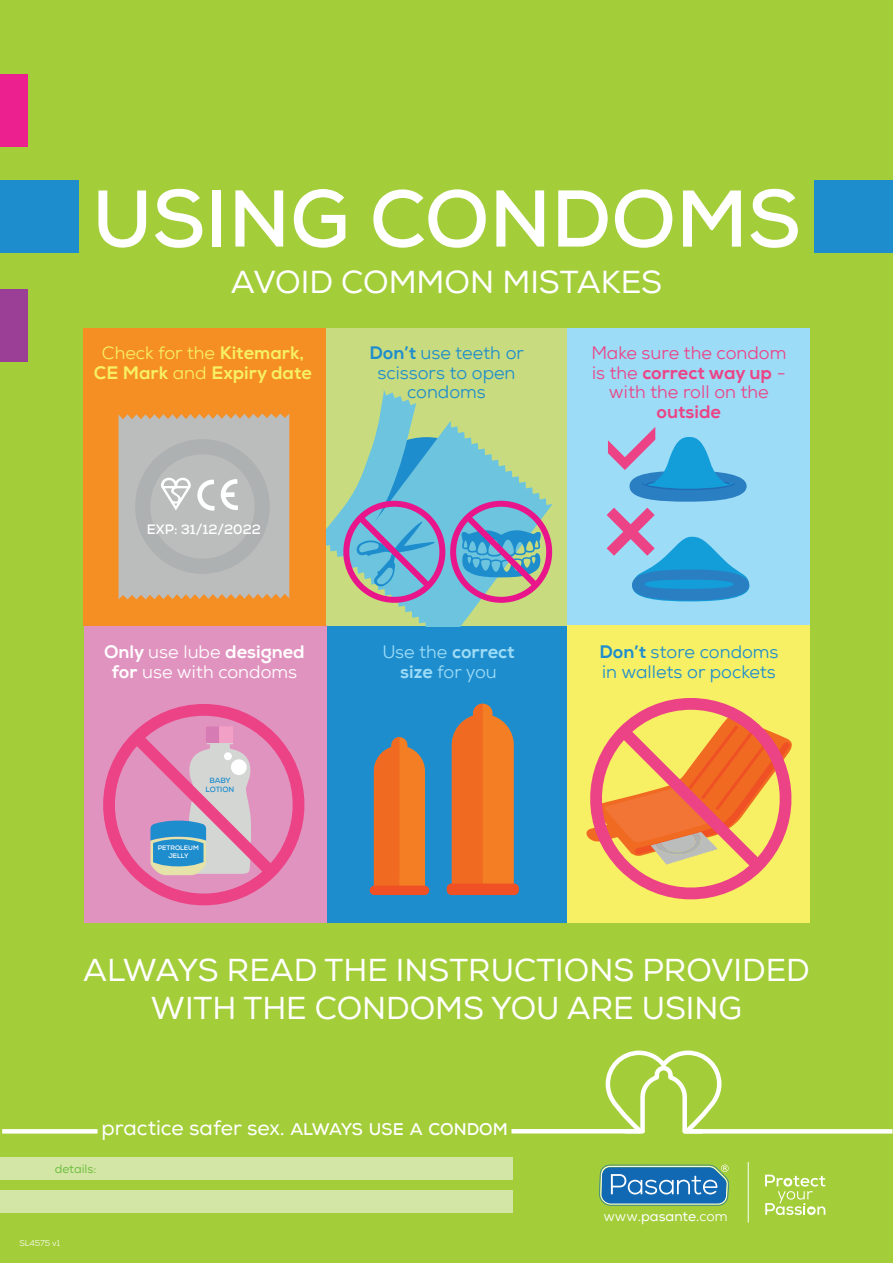
<style>
.page{position:relative;width:893px;height:1263px;background:#a3cd39}
.page>*{position:absolute;margin:0;border:0;box-sizing:border-box;transform-origin:0 0}
.t1{font:700 80.25px "Nexa";color:#fff}
.t2{font:31.65px "Nexa";color:#fff}
.t3{font:31.5px/37.8px "Nexa";color:#fff;text-align:center}
.t4{font:21px "Nexa";color:#fff}
.t5{font:18px/19.5px "Nexa";color:#1e8dcd;text-align:center}
.t6{font:18px "Nexa";color:#eb4386}
.t7{font:18px "Nexa X Bold";color:#eb4386}
.t8{font:18px "Nexa";color:#f7f065}
.t9{font:18px "Nexa X Bold";color:#f7f065}
.t10{font:18px "Nexa X Bold";color:#fff}
.t11{font:18px "Nexa";color:#fff}
.t12{font:18px "Nexa X Bold";color:#9ddcf7}
.t13{font:18px "Nexa";letter-spacing:-.01em;color:#9ddcf7}
.t14{font:13.8px "Nexa";color:#fff}
.t15{font:700 13.5px "Nexa";color:#fff}
.t16{font:12px "Nexa";color:#72bf43}
.t17{font:8.25px "Nexa";color:#fff}
.t18{font:700 7.5px/9px "Nexa";letter-spacing:-.01em;color:#1e8dcd;text-align:center}
.t19{font:700 6.45px/7.8px "Nexa";color:#fff;text-align:center}
.s1{font-family:"Nexa X Bold"}
.s2{font-family:"Nexa"}
.s3{font-weight:700;font-size:16.8px}
.s4{font-style:inherit}
</style>
<div class="page">
<svg style="left:765px;top:1175px;width:60px;height:40px"></svg>
<svg style="left:599px;top:1164px;width:130px;height:42px"></svg>
<hr style="left:748px;top:1162px;width:1px;height:60px;background:#fff">
<svg style="left:511px;top:1050px;width:382px;height:84px"></svg>
<hr style="left:626px;top:1129px;width:16px;height:4px;background:#fff">
<hr style="left:685px;top:1129px;width:16px;height:4px;background:#fff">
<svg style="left:2px;top:1129px;width:96px;height:4px"></svg>
<div style="left:0;top:181px;width:78px;height:72px;background:#1e8dcd"></div>
<div style="left:815px;top:181px;width:78px;height:72px;background:#1e8dcd"></div>
<div style="left:0;top:75px;width:27px;height:72px;background:#ec208f"></div>
<div style="left:0;top:289px;width:27px;height:73px;background:#9b3e96"></div>
<div style="left:0;top:1158px;width:512px;height:22px;background:#d4e6a6"></div>
<div style="left:0;top:1191px;width:512px;height:22px;background:#d4e6a6"></div>
<div style="left:326px;top:625px;width:243px;height:298px;background:#1e8dcd"></div>
<div style="left:326px;top:328px;width:243px;height:297px;background:#c8dc7f"></div>
<svg style="left:326px;top:390px;width:227px;height:236px"></svg>
<svg style="left:373px;top:737px;width:52px;height:148px"></svg>
<div style="left:370px;top:885px;width:59px;height:10px;background:#ef5024;border-radius:5px"></div>
<svg style="left:451px;top:704px;width:63px;height:179px"></svg>
<div style="left:447px;top:883px;width:72px;height:12px;background:#ef5024;border-radius:5px"></div>
<div style="left:568px;top:328px;width:242px;height:297px;background:#9ddcf7"></div>
<div style="left:84px;top:625px;width:242px;height:298px;background:#e193bf"></div>
<div style="left:629px;top:471px;width:118px;height:31px;background:#2a7fc3;border-radius:50%"></div>
<svg style="left:608px;top:427px;width:127px;height:64px"></svg>
<svg style="left:607px;top:508px;width:142px;height:93px"></svg>
<svg style="left:338px;top:501px;width:215px;height:102px"></svg>
<div style="left:83px;top:328px;width:242px;height:297px;background:#f58e23"></div>
<svg style="left:119px;top:413px;width:170px;height:186px"></svg>
<svg style="left:103px;top:704px;width:202px;height:201px"></svg>
<div style="left:568px;top:625px;width:242px;height:298px;background:#f7f065"></div>
<svg style="left:586px;top:698px;width:206px;height:201px"></svg>
<h1 class="t1" style="left:92px;top:167px;width:710px">USING CONDOMS</h1>
<h2 class="t2" style="left:231px;top:263px;width:433px">AVOID COMMON MISTAKES</h2>
<p class="t8" style="left:102px;top:341px;width:204px">Check for the <span class="s1">Kitemark,</span></p>
<p class="t9" style="left:94px;top:361px;width:219px">CE Mark <span class="s2">and</span> Expiry date</p>
<p class="t15" style="left:147px;top:520px;width:115px">EXP: 31/12/2022</p>
<p class="t10" style="left:104px;top:641px;width:202px">Only <span class="s2">use lube</span> designed</p>
<p class="t11" style="left:112px;top:660px;width:187px"><span class="s1">for</span> use with condoms</p>
<p class="t18" style="left:206px;top:775px;width:30px">BABY<br>LOTION</p>
<p class="t19" style="left:158px;top:844px;width:43px">PETROLEUM<br>JELLY</p>
<p class="t5" style="left:369px;top:343px;width:156px"><span class="s1">Don’t</span> use teeth or scissors to open condoms</p>
<p class="t12" style="left:382px;top:641px;width:134px"><span class="s2">Use the</span> correct</p>
<p class="t13" style="left:400px;top:660px;width:98px"><span class="s1">size</span> for you</p>
<p class="t6" style="left:591px;top:341px;width:197px">Make sure the condom</p>
<p class="t7" style="left:592px;top:361px;width:195px"><span class="s2">is the</span> correct way up <span class="s2">-</span></p>
<p class="t6" style="left:609px;top:380px;width:161px">with the roll on the</p>
<p class="t7" style="left:657px;top:400px;width:66px">outside</p>
<p class="t5" style="left:599px;top:642px;width:181px;text-align:left"><span class="s1">Don’t</span> store condoms in wallets or pockets</p>
<h3 class="t3" style="left:83px;top:952px;width:728px">ALWAYS READ THE INSTRUCTIONS PROVIDED<br>WITH THE CONDOMS YOU ARE USING</h3>
<p class="t4" style="left:101px;top:1115px;width:408px">practice safer sex. <span class="s3">ALWAYS USE A CONDOM</span></p>
<p class="t16" style="left:55px;top:1161px;width:43px">details:</p>
<p class="t17" style="left:19px;top:1238px;width:42px">SL4575 v1</p>
<p class="t14" style="left:603px;top:1208px;width:126px"><span class="s4">www</span>.pasante.<span class="s4">com</span></p>
</div>
